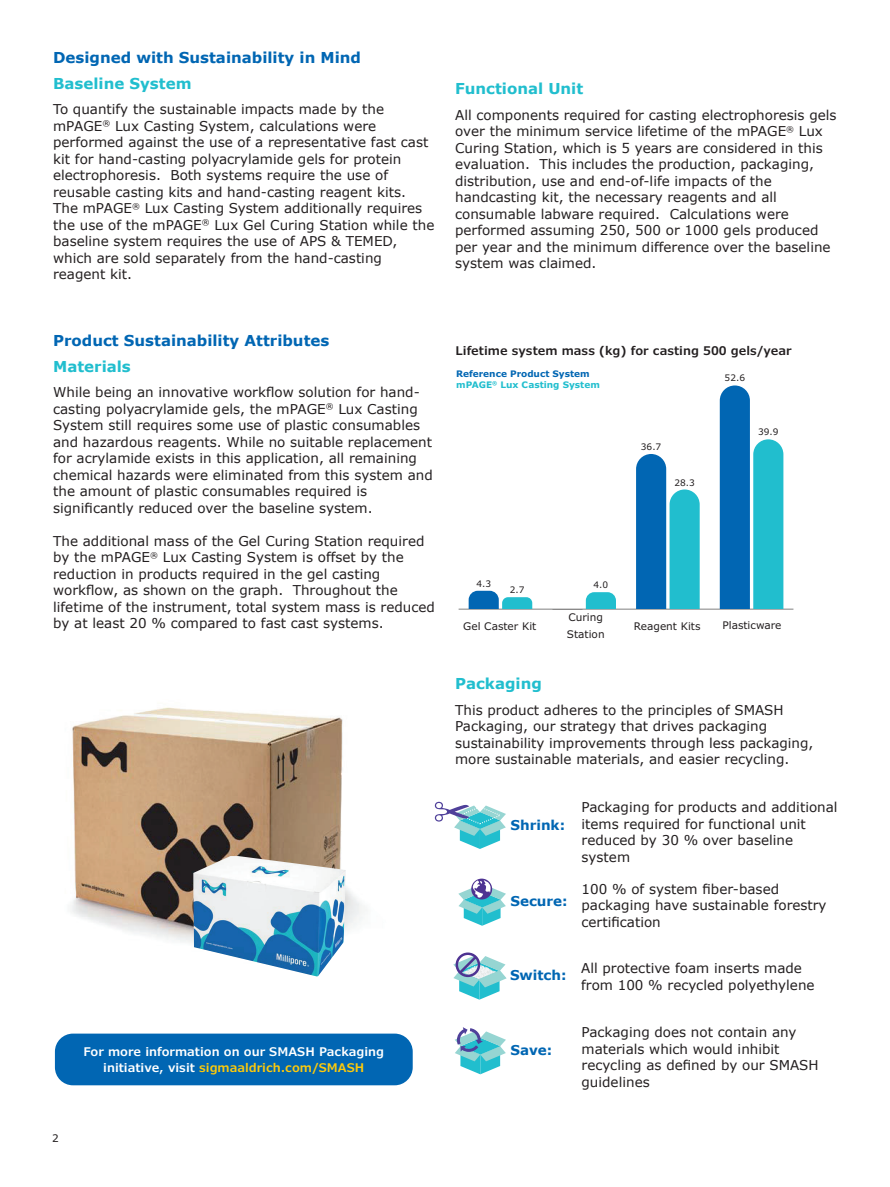
<style>
.page{position:relative;width:890px;height:1187px;background:#fff}
.page>*{position:absolute;margin:0;border:0;box-sizing:border-box;transform-origin:0 0}
.t1{font:700 15px "Verdana";color:#0166b3}
.t2{font:700 15px "Verdana";color:#21bece}
.t3{font:13.5px/16.5px "Verdana";color:#231f20}
.t4{font:700 13.5px "Verdana";color:#0166b3}
.t5{font:600 12px/16.5px "Verdana Pro";color:#fff;text-align:center}
.t6{font:600 12px "Verdana Pro";color:#231f20}
.t7{font:10.5px/16.5px "Verdana Pro";color:#231f20}
.t8{font:700 9px/10.8px "Verdana Pro";color:#0166b3}
.t9{font:9px "Verdana Pro";color:#231f20}
.s1{color:#feca0a}
.s2{color:#21bece}
</style>
<div class="page">
<hr style="left:458px;top:608px;width:335px;height:1px;background:#808180">
<svg style="left:585px;top:592px;width:30px;height:17px"></svg>
<svg style="left:468px;top:590px;width:64px;height:19px"></svg>
<svg style="left:636px;top:454px;width:63px;height:155px"></svg>
<svg style="left:719px;top:385px;width:64px;height:224px"></svg>
<img style="left:71px;top:707px;width:292px;height:270px">
<img style="left:193px;top:855px;width:153px;height:121px">
<svg style="left:434px;top:801px;width:72px;height:47px"></svg>
<svg style="left:458px;top:878px;width:48px;height:47px"></svg>
<svg style="left:455px;top:1027px;width:51px;height:47px"></svg>
<div style="left:55px;top:1033px;width:357px;height:52px;background:#0166b3;border-radius:18px"></div>
<svg style="left:453px;top:952px;width:54px;height:47px"></svg>
<p class="t1" style="left:53px;top:48px;width:309px">Designed with Sustainability in Mind</p>
<p class="t2" style="left:53px;top:73px;width:140px">Baseline System</p>
<p class="t3" style="left:53px;top:101px;width:382px">To quantify the sustainable impacts made by the mPAGE<sup>®</sup> Lux Casting System, calculations were performed against the use of a representative fast cast kit for hand-casting polyacrylamide gels for protein electrophoresis. Both systems require the use of reusable casting kits and hand-casting reagent kits.<br>The mPAGE<sup>®</sup> Lux Casting System additionally requires the use of the mPAGE<sup>®</sup> Lux Gel Curing Station while the baseline system requires the use of APS &amp; TEMED, which are sold separately from the hand-casting reagent kit.</p>
<p class="t1" style="left:53px;top:331px;width:277px">Product Sustainability Attributes</p>
<p class="t2" style="left:53px;top:356px;width:79px">Materials</p>
<p class="t3" style="left:53px;top:384px;width:381px">While being an innovative workflow solution for hand&shy;casting polyacrylamide gels, the mPAGE<sup>®</sup> Lux Casting System still requires some use of plastic consumables and hazardous reagents. While no suitable replacement for acrylamide exists in this application, all remaining chemical hazards were eliminated from this system and the amount of plastic consumables required is significantly reduced over the baseline system.</p>
<p class="t3" style="left:53px;top:532px;width:383px">The additional mass of the Gel Curing Station required by the mPAGE<sup>®</sup> Lux Casting System is offset by the reduction in products required in the gel casting workflow, as shown on the graph. Throughout the lifetime of the instrument, total system mass is reduced by at least 20 % compared to fast cast systems.</p>
<p class="t7" style="left:52px;top:1129px;width:8px">2</p>
<p class="t5" style="left:83px;top:1043px;width:302px">For more information on our SMASH Packaging initiative, visit <span class="s1">sigmaaldrich.com/SMASH</span></p>
<p class="t2" style="left:455px;top:79px;width:129px">Functional Unit</p>
<p class="t3" style="left:455px;top:107px;width:383px">All components required for casting electrophoresis gels over the minimum service lifetime of the mPAGE<sup>®</sup> Lux Curing Station, which is 5 years are considered in this evaluation. This includes the production, packaging, distribution, use and end-of-life impacts of the handcasting kit, the necessary reagents and all consumable labware required. Calculations were performed assuming 250, 500 or 1000 gels produced per year and the minimum difference over the baseline system was claimed.</p>
<p class="t6" style="left:455px;top:343px;width:337px">Lifetime system mass (kg) for casting 500 gels/year</p>
<p class="t8" style="left:456px;top:368px;width:145px">Reference Product System <span class="s2">mPAGE</span><sup>®</sup> <span class="s2">Lux Casting System</span></p>
<p class="t9" style="left:640px;top:441px;width:22px">36.7</p>
<p class="t9" style="left:674px;top:477px;width:22px">28.3</p>
<p class="t9" style="left:724px;top:372px;width:22px">52.6</p>
<p class="t9" style="left:757px;top:426px;width:22px">39.9</p>
<p class="t9" style="left:476px;top:577px;width:16px">4.3</p>
<p class="t9" style="left:593px;top:579px;width:16px">4.0</p>
<p class="t9" style="left:509px;top:584px;width:16px">2.7</p>
<p class="t7" style="left:463px;top:617px;width:75px">Gel Caster Kit</p>
<p class="t7" style="left:566px;top:609px;width:39px">Curing<br>Station</p>
<p class="t7" style="left:633px;top:617px;width:68px">Reagent Kits</p>
<p class="t7" style="left:722px;top:617px;width:61px">Plasticware</p>
<p class="t2" style="left:455px;top:673px;width:88px">Packaging</p>
<p class="t3" style="left:455px;top:701px;width:360px">This product adheres to the principles of SMASH Packaging, our strategy that drives packaging sustainability improvements through less packaging, more sustainable materials, and easier recycling.</p>
<p class="t4" style="left:510px;top:815px;width:56px">Shrink:</p>
<p class="t4" style="left:510px;top:892px;width:59px">Secure:</p>
<p class="t4" style="left:510px;top:966px;width:58px">Switch:</p>
<p class="t4" style="left:510px;top:1041px;width:43px">Save:</p>
<p class="t3" style="left:581px;top:799px;width:257px">Packaging for products and additional items required for functional unit reduced by 30 % over baseline system</p>
<p class="t3" style="left:581px;top:880px;width:246px">100 % of system fiber-based packaging have sustainable forestry certification</p>
<p class="t3" style="left:581px;top:960px;width:235px">All protective foam inserts made from 100 % recycled polyethylene</p>
<p class="t3" style="left:581px;top:1024px;width:238px">Packaging does not contain any materials which would inhibit recycling as defined by our SMASH guidelines</p>
</div>
